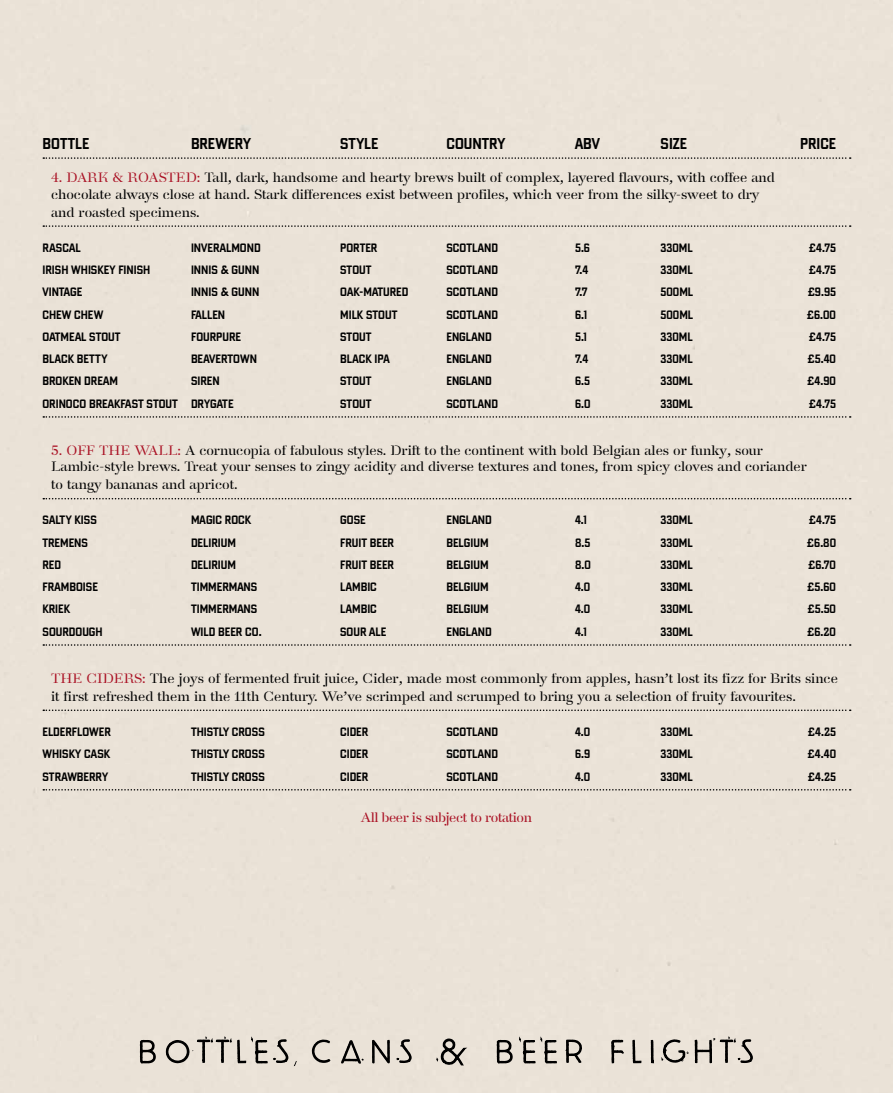
<style>
.page{position:relative;width:893px;height:1093px;background:#eae2d7}
.page>*{position:absolute;margin:0;border:0;box-sizing:border-box;transform-origin:0 0}
.t1{font:16.5px "Banque Gothique Med Ex Cond";color:#000}
.t2{font:500 13.5px/16.5px "Danmark";color:#000}
.t3{font:500 13.5px "Danmark";letter-spacing:-.03em;color:#aa1124}
.t4{font:12.75px "Banque Gothique Med Ex Cond";color:#000}
.s1{color:#aa1124}
</style>
<div class="page">
<svg style="left:43px;top:157px;width:808px;height:2px;background:#aba59d"></svg>
<svg style="left:43px;top:225px;width:808px;height:2px;background:#aba59d"></svg>
<svg style="left:43px;top:416px;width:808px;height:2px;background:#aaa49c"></svg>
<svg style="left:43px;top:498px;width:808px;height:1px"></svg>
<svg style="left:43px;top:644px;width:808px;height:2px;background:#aaa49c"></svg>
<svg style="left:43px;top:709px;width:808px;height:2px;background:#aba59d"></svg>
<svg style="left:43px;top:789px;width:808px;height:1px"></svg>
<svg style="left:139px;top:1039px;width:17px;height:43px"></svg>
<svg style="left:165px;top:1033px;width:132px;height:43px;background:#cdc6bd"></svg>
<svg style="left:311px;top:1039px;width:20px;height:34px"></svg>
<svg style="left:341px;top:1027px;width:24px;height:41px"></svg>
<svg style="left:371px;top:1038px;width:41px;height:26px"></svg>
<svg style="left:435px;top:1038px;width:34px;height:28px"></svg>
<svg style="left:495px;top:1033px;width:63px;height:49px;background:#c8c1b8"></svg>
<svg style="left:565px;top:1039px;width:18px;height:37px"></svg>
<svg style="left:610px;top:1039px;width:15px;height:26px"></svg>
<svg style="left:631px;top:1039px;width:11px;height:25px"></svg>
<svg style="left:649px;top:1028px;width:105px;height:46px;background:#cec7be"></svg>
<p class="t1" style="left:43px;top:133px;width:48px">BOTTLE</p>
<p class="t1" style="left:191px;top:133px;width:62px">BREWERY</p>
<p class="t1" style="left:340px;top:133px;width:40px">STYLE</p>
<p class="t1" style="left:446px;top:133px;width:60px">COUNTRY</p>
<p class="t1" style="left:575px;top:133px;width:26px">ABV</p>
<p class="t1" style="left:661px;top:133px;width:28px">SIZE</p>
<p class="t1" style="left:800px;top:133px;width:37px">PRICE</p>
<p class="t2" style="left:51px;top:170px;width:725px"><span class="s1">4. DARK &amp; ROASTED:</span> Tall, dark, handsome and hearty brews built of complex, layered flavours, with coffee and chocolate always close at hand. Stark differences exist between profiles, which veer from the silky-sweet to dry</p>
<p class="t2" style="left:51px;top:204px;width:150px">and roasted specimens.</p>
<p class="t4" style="left:43px;top:240px;width:40px">RASCAL</p>
<p class="t4" style="left:191px;top:240px;width:71px">INVERALMOND</p>
<p class="t4" style="left:340px;top:240px;width:39px">PORTER</p>
<p class="t4" style="left:446px;top:240px;width:53px">SCOTLAND</p>
<p class="t4" style="left:575px;top:240px;width:16px">5.6</p>
<p class="t4" style="left:661px;top:240px;width:34px">330ML</p>
<p class="t4" style="left:809px;top:240px;width:29px">£4.75</p>
<p class="t4" style="left:43px;top:262px;width:109px">IRISH WHISKEY FINISH</p>
<p class="t4" style="left:191px;top:262px;width:70px">INNIS &amp; GUNN</p>
<p class="t4" style="left:340px;top:262px;width:33px">STOUT</p>
<p class="t4" style="left:446px;top:262px;width:53px">SCOTLAND</p>
<p class="t4" style="left:575px;top:262px;width:15px">7.4</p>
<p class="t4" style="left:661px;top:262px;width:34px">330ML</p>
<p class="t4" style="left:809px;top:262px;width:29px">£4.75</p>
<p class="t4" style="left:43px;top:284px;width:41px">VINTAGE</p>
<p class="t4" style="left:191px;top:284px;width:70px">INNIS &amp; GUNN</p>
<p class="t4" style="left:340px;top:284px;width:70px">OAK-MATURED</p>
<p class="t4" style="left:446px;top:284px;width:53px">SCOTLAND</p>
<p class="t4" style="left:575px;top:284px;width:14px">7.7</p>
<p class="t4" style="left:661px;top:284px;width:34px">500ML</p>
<p class="t4" style="left:808px;top:284px;width:30px">£9.95</p>
<p class="t4" style="left:43px;top:306px;width:62px">CHEW CHEW</p>
<p class="t4" style="left:191px;top:306px;width:36px">FALLEN</p>
<p class="t4" style="left:340px;top:306px;width:59px">MILK STOUT</p>
<p class="t4" style="left:446px;top:306px;width:53px">SCOTLAND</p>
<p class="t4" style="left:575px;top:306px;width:14px">6.1</p>
<p class="t4" style="left:660px;top:306px;width:34px">500ML</p>
<p class="t4" style="left:807px;top:306px;width:31px">£6.00</p>
<p class="t4" style="left:43px;top:329px;width:80px">OATMEAL STOUT</p>
<p class="t4" style="left:191px;top:329px;width:51px">FOURPURE</p>
<p class="t4" style="left:340px;top:329px;width:33px">STOUT</p>
<p class="t4" style="left:446px;top:329px;width:47px">ENGLAND</p>
<p class="t4" style="left:575px;top:329px;width:13px">5.1</p>
<p class="t4" style="left:660px;top:329px;width:34px">330ML</p>
<p class="t4" style="left:809px;top:329px;width:29px">£4.75</p>
<p class="t4" style="left:43px;top:351px;width:66px">BLACK BETTY</p>
<p class="t4" style="left:191px;top:351px;width:67px">BEAVERTOWN</p>
<p class="t4" style="left:340px;top:351px;width:51px">BLACK IPA</p>
<p class="t4" style="left:446px;top:351px;width:47px">ENGLAND</p>
<p class="t4" style="left:575px;top:351px;width:15px">7.4</p>
<p class="t4" style="left:660px;top:351px;width:34px">330ML</p>
<p class="t4" style="left:807px;top:351px;width:30px">£5.40</p>
<p class="t4" style="left:43px;top:373px;width:77px">BROKEN DREAM</p>
<p class="t4" style="left:191px;top:373px;width:30px">SIREN</p>
<p class="t4" style="left:340px;top:373px;width:33px">STOUT</p>
<p class="t4" style="left:446px;top:373px;width:47px">ENGLAND</p>
<p class="t4" style="left:575px;top:373px;width:17px">6.5</p>
<p class="t4" style="left:660px;top:373px;width:34px">330ML</p>
<p class="t4" style="left:807px;top:373px;width:30px">£4.90</p>
<p class="t4" style="left:42px;top:395px;width:193px">ORINOCO BREAKFAST STOUT DRYGATE</p>
<p class="t4" style="left:340px;top:395px;width:33px">STOUT</p>
<p class="t4" style="left:446px;top:395px;width:53px">SCOTLAND</p>
<p class="t4" style="left:575px;top:395px;width:17px">6.0</p>
<p class="t4" style="left:660px;top:395px;width:34px">330ML</p>
<p class="t4" style="left:809px;top:395px;width:29px">£4.75</p>
<p class="t2" style="left:51px;top:442px;width:757px"><span class="s1">5. OFF THE WALL:</span> A cornucopia of fabulous styles. Drift to the continent with bold Belgian ales or funky, sour<br>Lambic-style brews. Treat your senses to zingy acidity and diverse textures and tones, from spicy cloves and coriander</p>
<p class="t2" style="left:51px;top:477px;width:188px">to tangy bananas and apricot.</p>
<p class="t4" style="left:43px;top:512px;width:56px">SALTY KISS</p>
<p class="t4" style="left:191px;top:512px;width:62px">MAGIC ROCK</p>
<p class="t4" style="left:340px;top:512px;width:27px">GOSE</p>
<p class="t4" style="left:446px;top:512px;width:47px">ENGLAND</p>
<p class="t4" style="left:575px;top:512px;width:13px">4.1</p>
<p class="t4" style="left:661px;top:512px;width:34px">330ML</p>
<p class="t4" style="left:809px;top:512px;width:29px">£4.75</p>
<p class="t4" style="left:43px;top:534px;width:47px">TREMENS</p>
<p class="t4" style="left:191px;top:534px;width:46px">DELIRIUM</p>
<p class="t4" style="left:340px;top:534px;width:55px">FRUIT BEER</p>
<p class="t4" style="left:446px;top:534px;width:44px">BELGIUM</p>
<p class="t4" style="left:575px;top:534px;width:17px">8.5</p>
<p class="t4" style="left:661px;top:534px;width:34px">330ML</p>
<p class="t4" style="left:807px;top:534px;width:31px">£6.80</p>
<p class="t4" style="left:43px;top:557px;width:20px">RED</p>
<p class="t4" style="left:191px;top:557px;width:46px">DELIRIUM</p>
<p class="t4" style="left:340px;top:557px;width:55px">FRUIT BEER</p>
<p class="t4" style="left:446px;top:557px;width:44px">BELGIUM</p>
<p class="t4" style="left:575px;top:557px;width:17px">8.0</p>
<p class="t4" style="left:661px;top:557px;width:34px">330ML</p>
<p class="t4" style="left:808px;top:557px;width:30px">£6.70</p>
<p class="t4" style="left:43px;top:579px;width:57px">FRAMBOISE</p>
<p class="t4" style="left:191px;top:579px;width:68px">TIMMERMANS</p>
<p class="t4" style="left:340px;top:579px;width:38px">LAMBIC</p>
<p class="t4" style="left:446px;top:579px;width:44px">BELGIUM</p>
<p class="t4" style="left:575px;top:579px;width:17px">4.0</p>
<p class="t4" style="left:660px;top:579px;width:34px">330ML</p>
<p class="t4" style="left:807px;top:579px;width:30px">£5.60</p>
<p class="t4" style="left:43px;top:601px;width:29px">KRIEK</p>
<p class="t4" style="left:191px;top:601px;width:68px">TIMMERMANS</p>
<p class="t4" style="left:340px;top:601px;width:38px">LAMBIC</p>
<p class="t4" style="left:446px;top:601px;width:44px">BELGIUM</p>
<p class="t4" style="left:575px;top:601px;width:17px">4.0</p>
<p class="t4" style="left:660px;top:601px;width:34px">330ML</p>
<p class="t4" style="left:807px;top:601px;width:30px">£5.50</p>
<p class="t4" style="left:42px;top:623px;width:62px">SOURDOUGH</p>
<p class="t4" style="left:191px;top:623px;width:72px">WILD BEER CO.</p>
<p class="t4" style="left:340px;top:623px;width:48px">SOUR ALE</p>
<p class="t4" style="left:446px;top:623px;width:47px">ENGLAND</p>
<p class="t4" style="left:575px;top:623px;width:13px">4.1</p>
<p class="t4" style="left:660px;top:623px;width:34px">330ML</p>
<p class="t4" style="left:807px;top:623px;width:30px">£6.20</p>
<p class="t2" style="left:51px;top:670px;width:788px;line-height:18px"><span class="s1">THE CIDERS:</span> The joys of fermented fruit juice, Cider, made most commonly from apples, hasn’t lost its fizz for Brits since it first refreshed them in the 11th Century. We’ve scrimped and scrumped to bring you a selection of fruity favourites.</p>
<p class="t4" style="left:43px;top:724px;width:70px">ELDERFLOWER</p>
<p class="t4" style="left:191px;top:724px;width:75px">THISTLY CROSS</p>
<p class="t4" style="left:340px;top:724px;width:30px">CIDER</p>
<p class="t4" style="left:446px;top:724px;width:53px">SCOTLAND</p>
<p class="t4" style="left:575px;top:724px;width:17px">4.0</p>
<p class="t4" style="left:661px;top:724px;width:34px">330ML</p>
<p class="t4" style="left:808px;top:724px;width:30px">£4.25</p>
<p class="t4" style="left:43px;top:746px;width:69px">WHISKY CASK</p>
<p class="t4" style="left:191px;top:746px;width:75px">THISTLY CROSS</p>
<p class="t4" style="left:340px;top:746px;width:30px">CIDER</p>
<p class="t4" style="left:446px;top:746px;width:53px">SCOTLAND</p>
<p class="t4" style="left:575px;top:746px;width:17px">6.9</p>
<p class="t4" style="left:661px;top:746px;width:34px">330ML</p>
<p class="t4" style="left:808px;top:746px;width:30px">£4.40</p>
<p class="t4" style="left:43px;top:768px;width:67px">STRAWBERRY</p>
<p class="t4" style="left:191px;top:768px;width:75px">THISTLY CROSS</p>
<p class="t4" style="left:340px;top:768px;width:30px">CIDER</p>
<p class="t4" style="left:446px;top:768px;width:53px">SCOTLAND</p>
<p class="t4" style="left:575px;top:768px;width:17px">4.0</p>
<p class="t4" style="left:661px;top:768px;width:34px">330ML</p>
<p class="t4" style="left:808px;top:768px;width:30px">£4.25</p>
<p class="t3" style="left:361px;top:810px;width:173px">All beer is subject to rotation</p>
</div>
